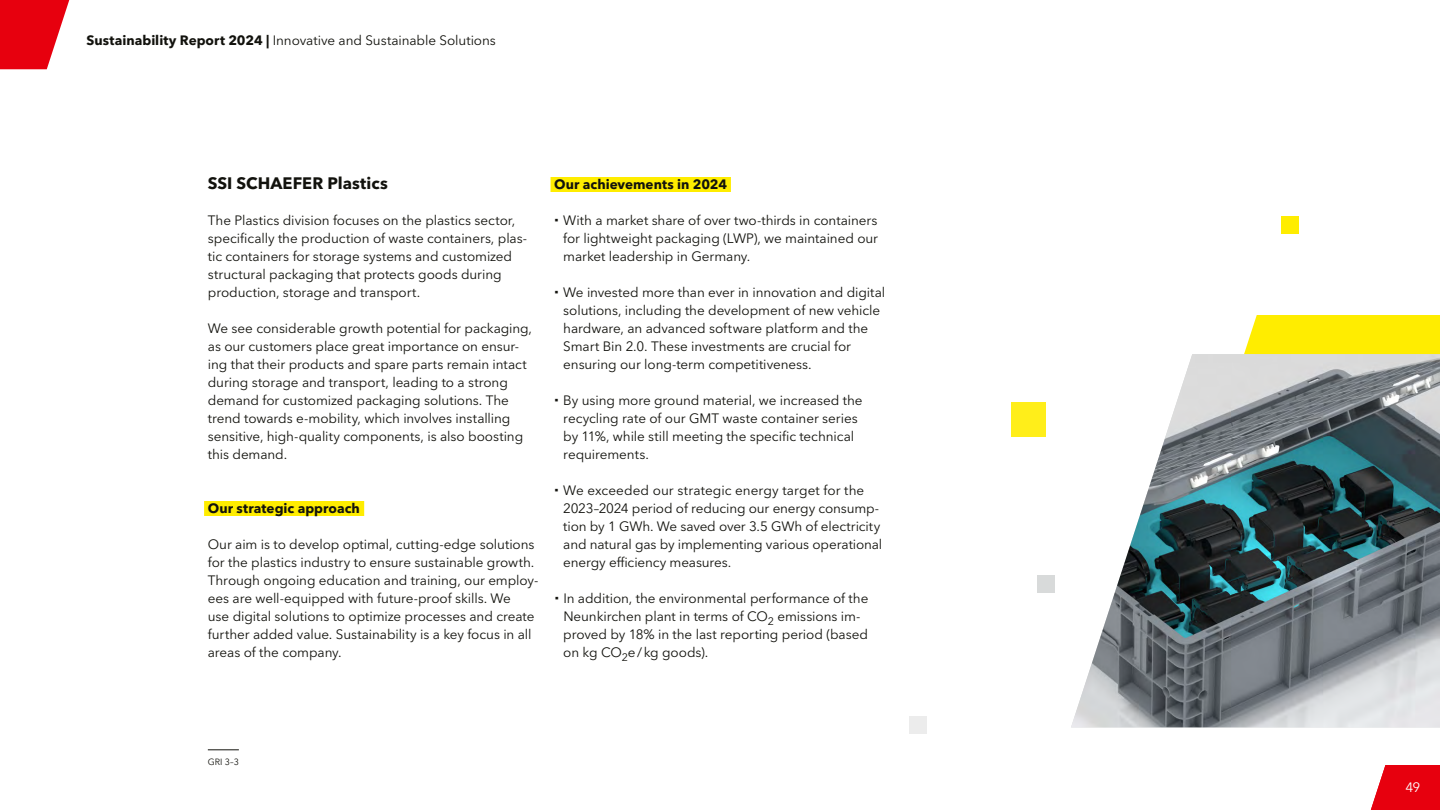
<style>
.page{position:relative;width:1440px;height:810px;background:#fff}
.page>*{position:absolute;margin:0;border:0;box-sizing:border-box;transform-origin:0 0}
.t1{font:700 16.5px "Avenir Next W1 G";color:#12120d}
.t2{font:13.5px/18px "Avenir Next W1 G";letter-spacing:-.005em;color:#12120d}
.t3{font:700 13.5px "Avenir Next W1 G";color:#12120d}
.t4{font:13.5px "Avenir Next W1 G";color:#fff}
.t5{font:9px "Avenir Next W1 G";color:#12120d}
.s1{font-weight:700}
</style>
<div class="page">
<svg style="left:0;top:0;width:69px;height:69px"></svg>
<div style="left:1244px;top:315px;width:196px;height:39px;background:#ffed00"></div>
<div style="left:204px;top:501px;width:160px;height:15px;background:#ffed00"></div>
<div style="left:551px;top:177px;width:180px;height:15px;background:#ffed00"></div>
<svg style="left:1370px;top:765px;width:70px;height:45px;background:#e91c29"></svg>
<img style="left:1071px;top:354px;width:369px;height:373px">
<div style="left:1011px;top:402px;width:35px;height:35px;background:#ffee1a"></div>
<div style="left:1282px;top:217px;width:17px;height:17px;background:#ffed00"></div>
<div style="left:1037px;top:575px;width:18px;height:18px;background:#d8dada"></div>
<div style="left:910px;top:716px;width:17px;height:18px;background:#ececec"></div>
<hr style="left:208px;top:750px;width:31px;height:1px;background:#12120d">
<p class="t2" style="left:87px;top:31px;width:411px"><span class="s1">Sustainability Report 2024 |</span> Innovative and Sustainable Solutions</p>
<p class="t1" style="left:208px;top:173px;width:182px">SSI SCHAEFER Plastics</p>
<p class="t2" style="left:208px;top:211px;width:321px">The Plastics division focuses on the plastics sector, specifically the production of waste containers, plas&shy;tic containers for storage systems and customized structural packaging that protects goods during production, storage and transport.</p>
<p class="t2" style="left:208px;top:319px;width:326px">We see considerable growth potential for packaging, as our customers place great importance on ensur&shy;ing that their products and spare parts remain intact during storage and transport, leading to a strong demand for customized packaging solutions. The trend towards e-mobility, which involves installing sensitive, high-quality components, is also boosting this demand.</p>
<p class="t3" style="left:208px;top:500px;width:154px">Our strategic approach</p>
<p class="t2" style="left:208px;top:535px;width:332px">Our aim is to develop optimal, cutting-edge solutions for the plastics industry to ensure sustainable growth.<br>Through ongoing education and training, our employ&shy;ees are well-equipped with future-proof skills. We<br>use digital solutions to optimize processes and create further added value. Sustainability is a key focus in all areas of the company.</p>
<p class="t3" style="left:554px;top:176px;width:174px">Our achievements in 2024</p>
<p class="t2" style="left:563px;top:211px;width:316px;text-align:justify">With a market share of over two-thirds in containers for lightweight packaging (LWP), we maintained our market leadership in Germany.</p>
<p class="t2" style="left:563px;top:283px;width:323px">We invested more than ever in innovation and digital solutions, including the development of new vehicle hardware, an advanced software platform and the Smart Bin 2.0. These investments are crucial for ensuring our long-term competitiveness.</p>
<p class="t2" style="left:563px;top:391px;width:301px">By using more ground material, we increased the recycling rate of our GMT waste container series by 11%, while still meeting the specific technical requirements.</p>
<p class="t2" style="left:563px;top:481px;width:320px">We exceeded our strategic energy target for the 2023–2024 period of reducing our energy consump&shy;tion by 1 GWh. We saved over 3.5 GWh of electricity and natural gas by implementing various operational energy efficiency measures.</p>
<p class="t2" style="left:563px;top:589px;width:307px">In addition, the environmental performance of the Neunkirchen plant in terms of CO<sub>2</sub> emissions im&shy;proved by 18% in the last reporting period (based on kg CO<sub>2</sub>e/kg goods).</p>
<p class="t5" style="left:208px;top:756px;width:33px">GRI 3–3</p>
<p class="t4" style="left:1405px;top:779px;width:17px">49</p>
</div>
